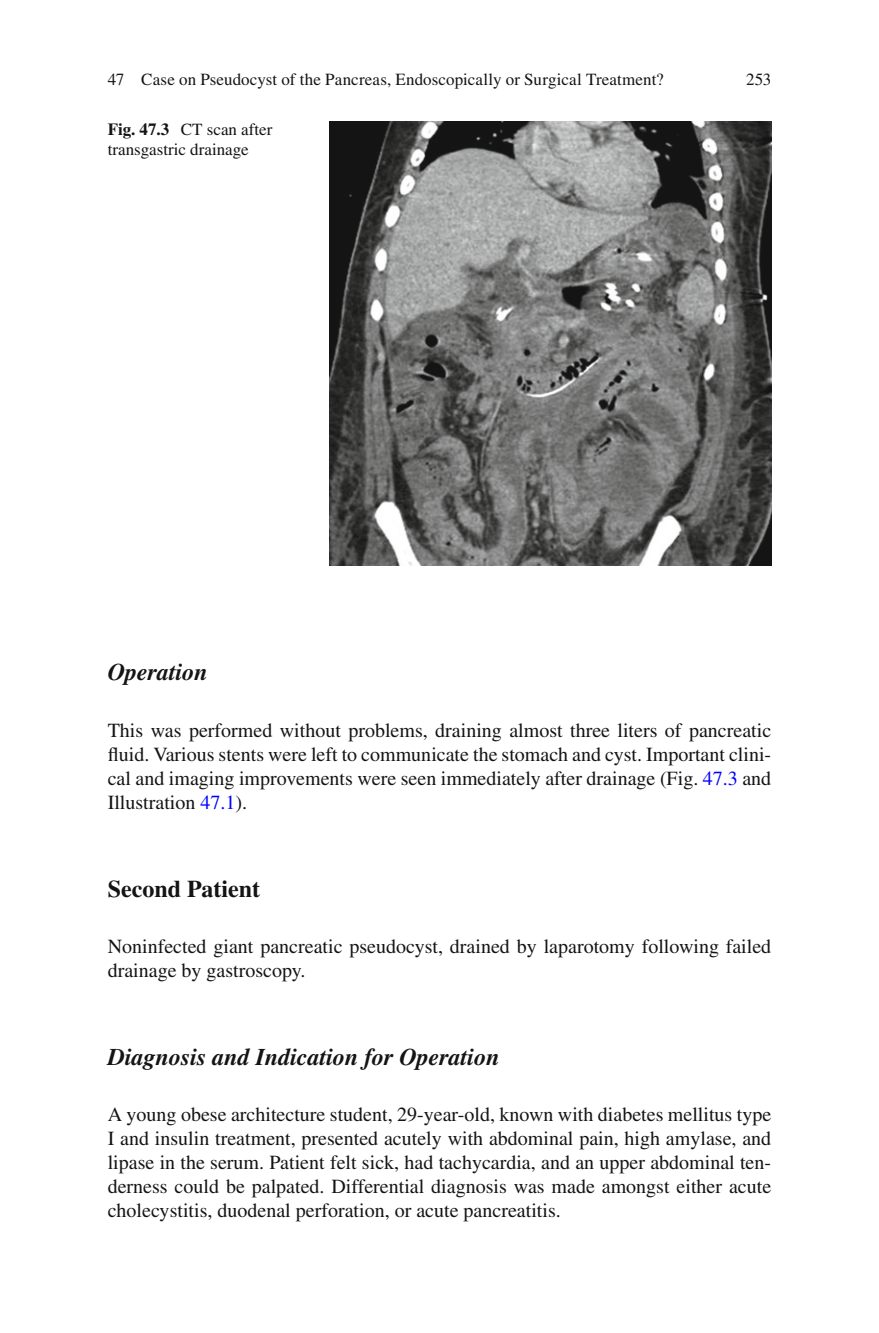
<style>
.page{position:relative;width:879px;height:1333px;background:#fff}
.page>*{position:absolute;margin:0;border:0;box-sizing:border-box;transform-origin:0 0}
.t1{font:italic 700 24px "Times";color:#131413}
.t2{font:700 24px "Times";color:#131413}
.t3{font:20px/24px "Times";color:#131413;text-align:justify}
.t4{font:17px/20px "Times";color:#131413}
.s1{font-weight:700}
.s2{color:#00f}
</style>
<div class="page">
<img style="left:329px;top:121px;width:442px;height:444px">
<p class="t4" style="left:108px;top:71px;width:557px">47 Case on Pseudocyst of the Pancreas, Endoscopically or Surgical Treatment?</p>
<p class="t4" style="left:108px;top:121px;width:166px"><span class="s1">Fig. 47.3</span> CT scan after transgastric drainage</p>
<p class="t4" style="left:746px;top:71px;width:27px">253</p>
<p class="t1" style="left:108px;top:663px;width:102px">Operation</p>
<p class="t3" style="left:108px;top:719px;width:665px">This was performed without problems, draining almost three liters of pancreatic fluid. Various stents were left to communicate the stomach and cyst. Important clini&shy;cal and imaging improvements were seen immediately after drainage (Fig. <span class="s2">47.3</span> and Illustration <span class="s2">47.1</span> ).</p>
<p class="t2" style="left:108px;top:879px;width:154px">Second Patient</p>
<p class="t3" style="left:108px;top:935px;width:665px">Noninfected giant pancreatic pseudocyst, drained by laparotomy following failed drainage by gastroscopy.</p>
<p class="t1" style="left:108px;top:1047px;width:393px">Diagnosis and Indication for Operation</p>
<p class="t3" style="left:108px;top:1103px;width:665px">A young obese architecture student, 29-year-old, known with diabetes mellitus type I and insulin treatment, presented acutely with abdominal pain, high amylase, and lipase in the serum. Patient felt sick, had tachycardia, and an upper abdominal ten&shy;derness could be palpated. Differential diagnosis was made amongst either acute cholecystitis, duodenal perforation, or acute pancreatitis.</p>
</div>
